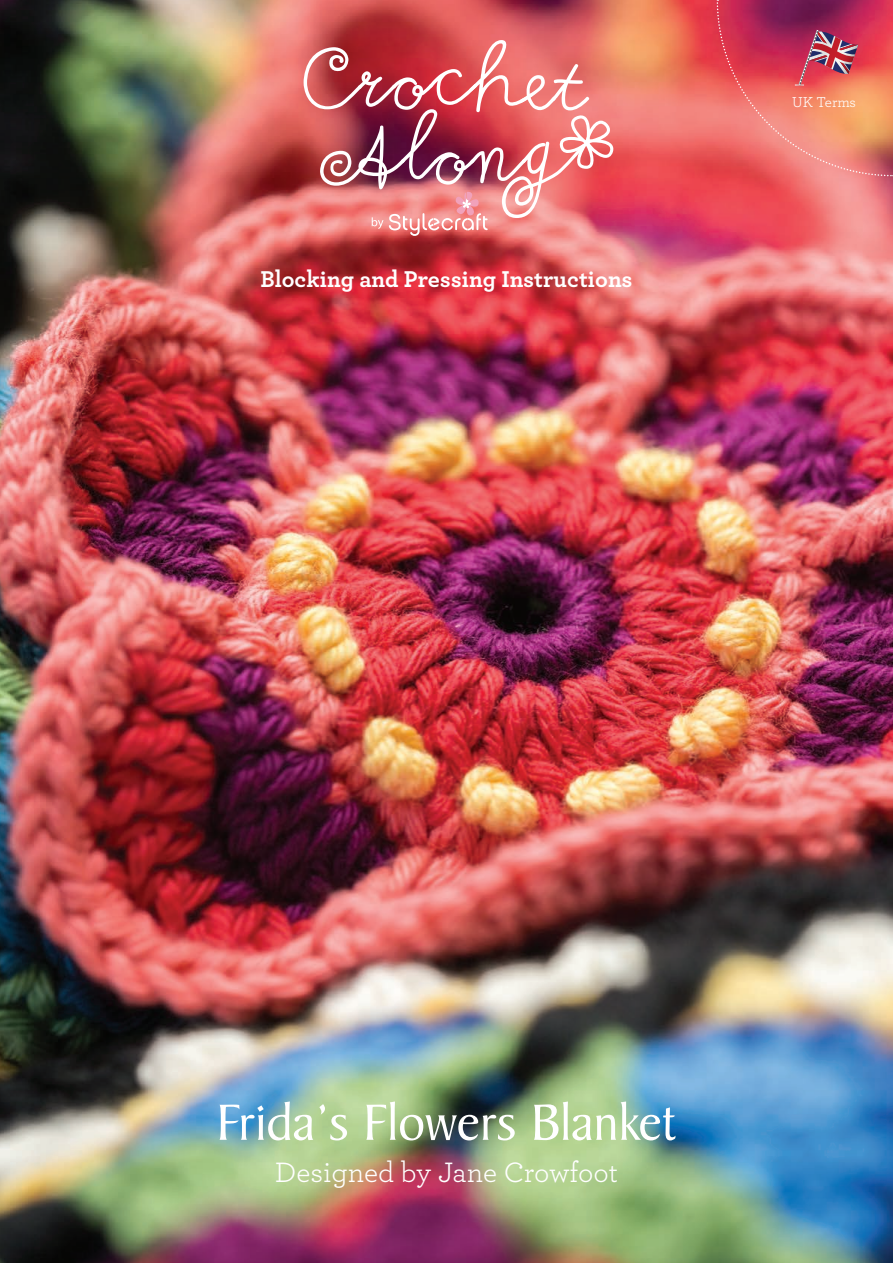
<style>
.page{position:relative;width:893px;height:1263px;background:#fff}
.page>*{position:absolute;margin:0;border:0;box-sizing:border-box;transform-origin:0 0}
.t1{font:54.6px "Baker Signet BT";color:#fff}
.t2{font:29.4px "Archer";color:#fff}
.t3{font:700 24px "Archer";color:#fff}
.t4{font:15px "Archer";color:#fff}
</style>
<div class="page">
<img style="left:0;top:0;width:893px;height:1263px">
<img style="left:304px;top:40px;width:310px;height:196px">
<svg style="left:716px;top:0;width:177px;height:177px"></svg>
<p class="t3" style="left:260px;top:260px;width:374px">Blocking and Pressing Instructions</p>
<p class="t4" style="left:792px;top:92px;width:65px">UK Terms</p>
<p class="t1" style="left:216px;top:1090px;width:462px">Frida’s Flowers Blanket</p>
<p class="t2" style="left:275px;top:1151px;width:345px">Designed by Jane Crowfoot</p>
</div>
